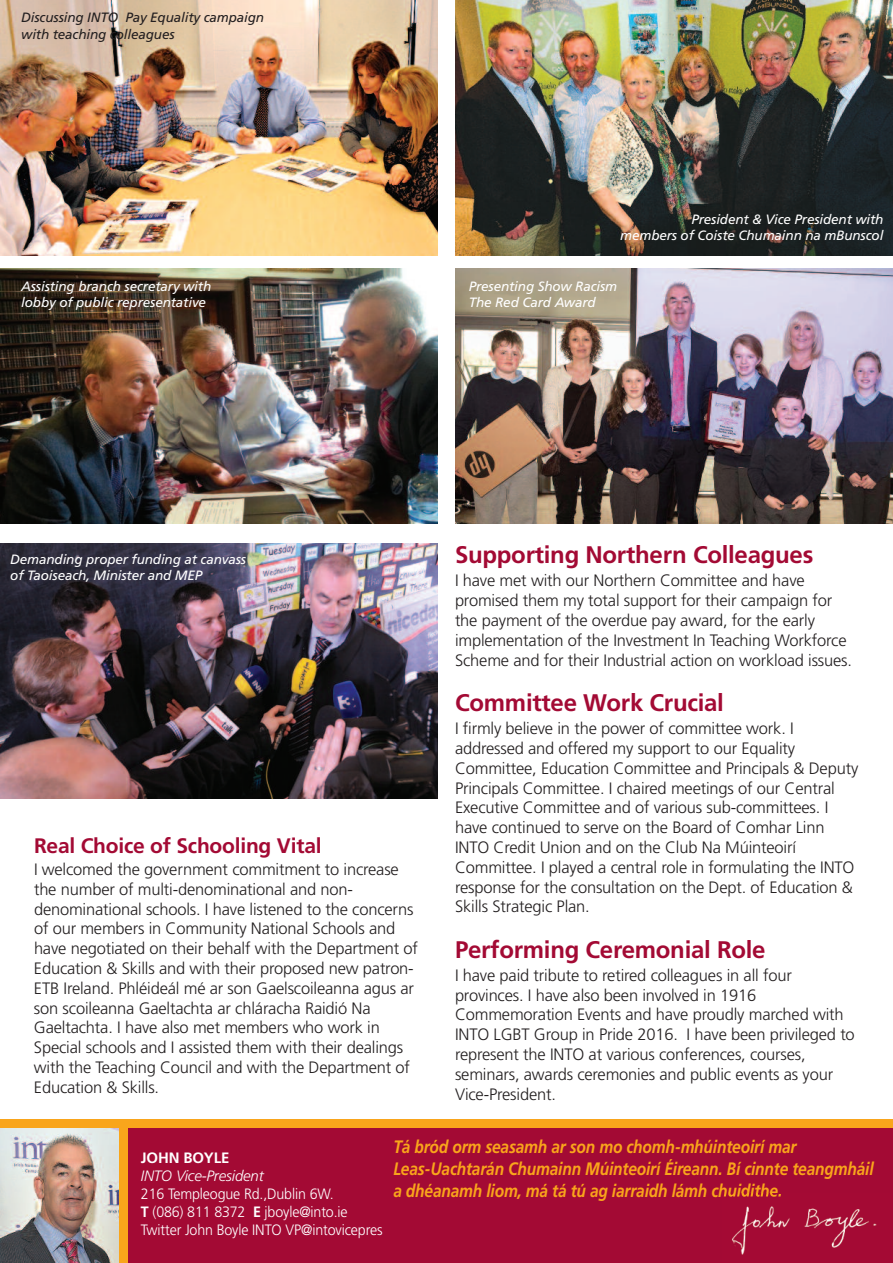
<style>
.page{position:relative;width:893px;height:1263px;background:#fff}
.page>*{position:absolute;margin:0;border:0;box-sizing:border-box;transform-origin:0 0}
.t1{font:700 24px "Frutiger";letter-spacing:-.01em;color:#a30a34}
.t2{font:700 21px "Frutiger";letter-spacing:-.01em;color:#a30a34}
.t3{font:italic 700 18px/21.6px "Frutiger";letter-spacing:-.01em;color:#f9a51b;scale:.86 1}
.t4{font:300 16.5px/19.8px "Frutiger";letter-spacing:-.01em;color:#231f20}
.t5{font:300 15px/18px "Frutiger";letter-spacing:-.01em;color:#fff;scale:.95 1}
.t6{font:italic 300 15px "Frutiger";letter-spacing:-.01em;color:#fff}
.t7{font:700 15px "Frutiger";letter-spacing:-.01em;color:#fff}
.t8{font:italic 13.5px/16.2px "Frutiger";letter-spacing:-.01em;color:#fff}
.t9{font:italic 13.5px/16.2px "Frutiger";letter-spacing:-.01em;color:#231f20}
.s1{font-weight:700}
</style>
<div class="page">
<div style="left:0;top:1123px;width:893px;height:140px;background:#a30a34"></div>
<img style="left:0;top:1128px;width:119px;height:135px">
<div style="left:119px;top:1124px;width:9px;height:139px;background:#f9a51b"></div>
<img style="left:0;top:0;width:438px;height:255px">
<img style="left:455px;top:0;width:438px;height:255px">
<img style="left:455px;top:269px;width:438px;height:255px">
<img style="left:723px;top:1194px;width:154px;height:61px">
<div style="left:0;top:1119px;width:893px;height:9px;background:#f9a51b"></div>
<img style="left:0;top:269px;width:438px;height:255px">
<img style="left:0;top:543px;width:438px;height:255px">
<p class="t9" style="left:21px;top:11px;width:244px">Discussing INTO Pay Equality campaign with teaching colleagues</p>
<p class="t8" style="left:21px;top:279px;width:192px">Assisting branch secretary with lobby of public representative</p>
<p class="t8" style="left:620px;top:212px;width:265px;text-align:right">President &amp; Vice President with<br>members of Coiste Chumainn na mBunscol</p>
<p class="t8" style="left:469px;top:279px;width:150px">Presenting Show Racism<br>The Red Card Award</p>
<p class="t8" style="left:10px;top:552px;width:237px">Demanding proper funding at canvass of Taoiseach, Minister and MEP</p>
<h1 class="t1" style="left:455px;top:545px;width:360px">Supporting Northern Colleagues</h1>
<p class="t4" style="left:455px;top:572px;width:399px">I have met with our Northern Committee and have promised them my total support for their campaign for the payment of the overdue pay award, for the early implementation of the Investment In Teaching Workforce Scheme and for their Industrial action on workload issues.</p>
<h1 class="t1" style="left:455px;top:693px;width:270px">Committee Work Crucial</h1>
<p class="t4" style="left:455px;top:720px;width:405px">I firmly believe in the power of committee work. I addressed and offered my support to our Equality Committee, Education Committee and Principals &amp; Deputy Principals Committee. I chaired meetings of our Central Executive Committee and of various sub-committees. I have continued to serve on the Board of Comhar Linn INTO Credit Union and on the Club Na Múinteoirí Committee. I played a central role in formulating the INTO response for the consultation on the Dept. of Education &amp; Skills Strategic Plan.</p>
<h1 class="t1" style="left:455px;top:939px;width:312px">Performing Ceremonial Role</h1>
<p class="t4" style="left:455px;top:966px;width:401px">I have paid tribute to retired colleagues in all four provinces. I have also been involved in 1916<br>Commemoration Events and have proudly marched with INTO LGBT Group in Pride 2016. I have been privileged to represent the INTO at various conferences, courses, seminars, awards ceremonies and public events as your Vice-President.</p>
<p class="t2" style="left:34px;top:837px;width:289px">Real Choice of Schooling Vital</p>
<p class="t4" style="left:34px;top:860px;width:386px">I welcomed the government commitment to increase the number of multi-denominational and non&shy;denominational schools. I have listened to the concerns of our members in Community National Schools and have negotiated on their behalf with the Department of Education &amp; Skills and with their proposed new patron-ETB Ireland. Phléideál mé ar son Gaelscoileanna agus ar son scoileanna Gaeltachta ar chláracha Raidió Na Gaeltachta. I have also met members who work in Special schools and I assisted them with their dealings with the Teaching Council and with the Department of Education &amp; Skills.</p>
<p class="t7" style="left:141px;top:1152px;width:90px">JOHN BOYLE</p>
<p class="t6" style="left:141px;top:1170px;width:124px">INTO Vice-President</p>
<p class="t5" style="left:141px;top:1186px;width:256px">216 Templeogue Rd.,Dublin 6W.<br><span class="s1">T</span> (086) 811 8372 <span class="s1">E</span> jboyle@into.ie<br>Twitter John Boyle INTO VP@intovicepres</p>
<p class="t3" style="left:393px;top:1138px;width:560px">Tá bród orm seasamh ar son mo chomh-mhúinteoirí mar<br>Leas-Uachtarán Chumainn Múinteoirí Éireann. Bí cinnte teangmháil a dhéanamh liom, má tá tú ag iarraidh lámh chuidithe.</p>
</div>
